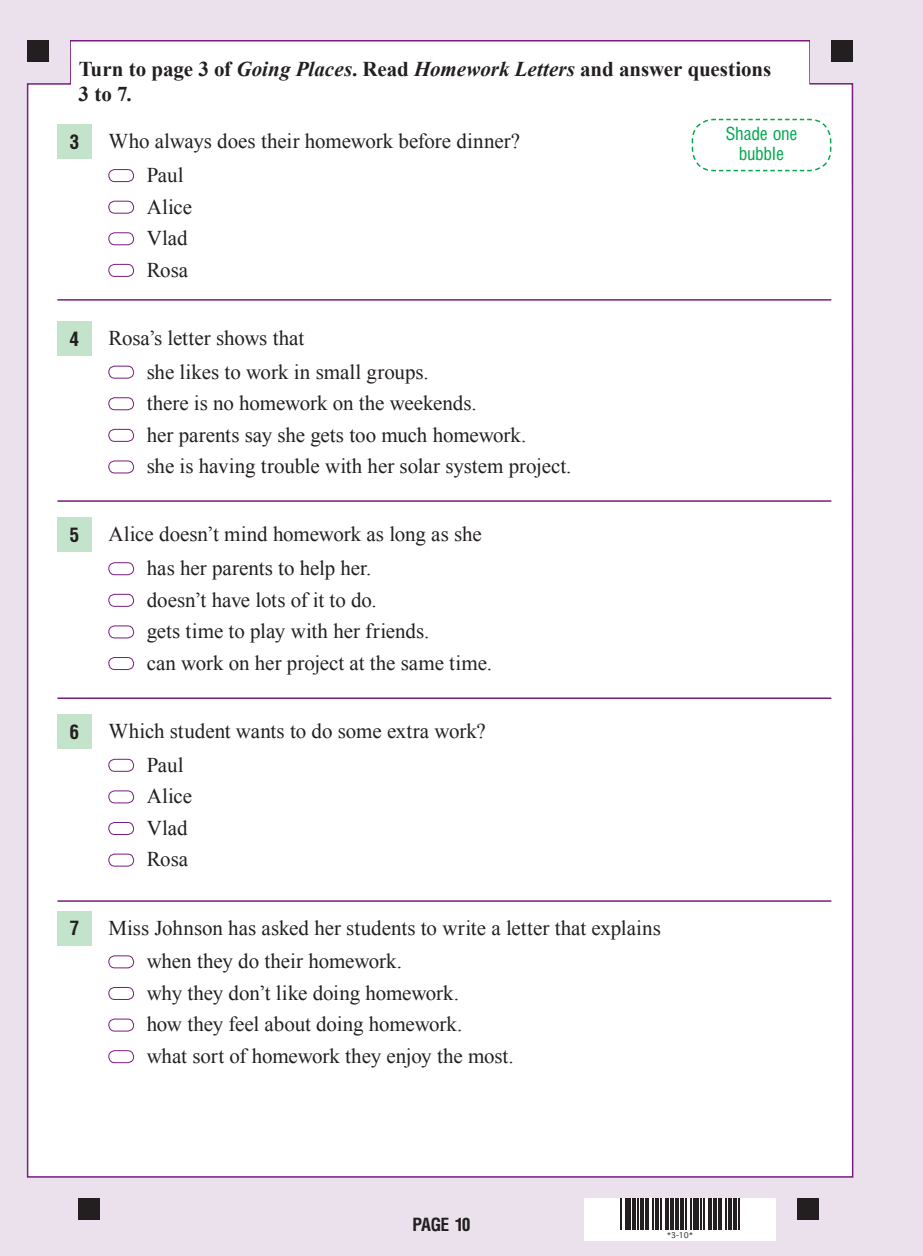
<style>
.page{position:relative;width:923px;height:1256px;background:#fff}
.page>*{position:absolute;margin:0;border:0;box-sizing:border-box;transform-origin:0 0}
.t1{font:21px/31.7px "Times New Roman";letter-spacing:-.005em;color:#231f20}
.t2{font:700 21px/25.2px "Times New Roman";letter-spacing:-.005em;color:#231f20}
.t3{font:700 18px "Hallmarke Cond";color:#231f20}
.t4{font:16.5px/19.8px "Hallmarke Cond";color:#00a94e;text-align:center}
.t5{font:700 16.5px "Hallmarke Cond";letter-spacing:-.015em;color:#231f20}
.t6{font:7.5px "Geneva";color:#231f20}
.s1{font-style:italic}
</style>
<div class="page">
<div style="left:0;top:0;width:923px;height:1255px;background:#eae1ed"></div>
<div style="left:26px;top:40px;width:828px;height:1137px;background:#fff"></div>
<div style="left:6px;top:20px;width:64px;height:63px;background:#eae1ed"></div>
<div style="left:28px;top:41px;width:21px;height:21px;background:#231f20"></div>
<div style="left:810px;top:19px;width:64px;height:64px;background:#eae1ed"></div>
<div style="left:831px;top:41px;width:22px;height:21px;background:#231f20"></div>
<div style="left:79px;top:1197px;width:21px;height:22px;background:#231f20"></div>
<div style="left:797px;top:1197px;width:21px;height:22px;background:#231f20"></div>
<div style="left:57px;top:125px;width:34px;height:34px;background:#c3e3ca"></div>
<div style="left:109px;top:169px;width:25px;height:12px;background:#fff;border-radius:6px"></div>
<div style="left:108px;top:169px;width:26px;height:13px;border:1px solid #781d7d;border-radius:6px"></div>
<div style="left:109px;top:201px;width:25px;height:12px;background:#fff;border-radius:6px"></div>
<div style="left:108px;top:201px;width:26px;height:12px;border:1px solid #781d7d;border-radius:6px"></div>
<div style="left:109px;top:233px;width:25px;height:12px;background:#fff;border-radius:6px"></div>
<div style="left:108px;top:232px;width:26px;height:13px;border:1px solid #781d7d;border-radius:6px"></div>
<div style="left:109px;top:264px;width:25px;height:12px;background:#fff;border-radius:6px"></div>
<div style="left:108px;top:264px;width:26px;height:13px;border:1px solid #781d7d;border-radius:6px"></div>
<div style="left:57px;top:321px;width:34px;height:34px;background:#c3e3ca"></div>
<div style="left:109px;top:366px;width:25px;height:12px;background:#fff;border-radius:6px"></div>
<div style="left:108px;top:365px;width:26px;height:13px;border:1px solid #781d7d;border-radius:6px"></div>
<div style="left:109px;top:397px;width:25px;height:12px;background:#fff;border-radius:6px"></div>
<div style="left:108px;top:397px;width:26px;height:13px;border:1px solid #781d7d;border-radius:6px"></div>
<div style="left:109px;top:429px;width:25px;height:12px;background:#fff;border-radius:6px"></div>
<div style="left:108px;top:429px;width:26px;height:12px;border:1px solid #781d7d;border-radius:6px"></div>
<div style="left:109px;top:461px;width:25px;height:12px;background:#fff;border-radius:6px"></div>
<div style="left:108px;top:460px;width:26px;height:13px;border:1px solid #781d7d;border-radius:6px"></div>
<div style="left:57px;top:517px;width:34px;height:34px;background:#c3e3ca"></div>
<div style="left:109px;top:562px;width:25px;height:12px;background:#fff;border-radius:6px"></div>
<div style="left:108px;top:562px;width:26px;height:13px;border:1px solid #781d7d;border-radius:6px"></div>
<div style="left:109px;top:594px;width:25px;height:12px;background:#fff;border-radius:6px"></div>
<div style="left:108px;top:593px;width:26px;height:13px;border:1px solid #781d7d;border-radius:6px"></div>
<div style="left:109px;top:625px;width:25px;height:12px;background:#fff;border-radius:6px"></div>
<div style="left:108px;top:625px;width:26px;height:13px;border:1px solid #781d7d;border-radius:6px"></div>
<div style="left:109px;top:657px;width:25px;height:12px;background:#fff;border-radius:6px"></div>
<div style="left:108px;top:657px;width:26px;height:12px;border:1px solid #781d7d;border-radius:6px"></div>
<div style="left:57px;top:714px;width:34px;height:34px;background:#c3e3ca"></div>
<div style="left:109px;top:759px;width:25px;height:12px;background:#fff;border-radius:6px"></div>
<div style="left:108px;top:758px;width:26px;height:13px;border:1px solid #781d7d;border-radius:6px"></div>
<div style="left:109px;top:790px;width:25px;height:12px;background:#fff;border-radius:6px"></div>
<div style="left:108px;top:790px;width:26px;height:13px;border:1px solid #781d7d;border-radius:6px"></div>
<div style="left:109px;top:822px;width:25px;height:12px;background:#fff;border-radius:6px"></div>
<div style="left:108px;top:821px;width:26px;height:13px;border:1px solid #781d7d;border-radius:6px"></div>
<div style="left:109px;top:853px;width:25px;height:12px;background:#fff;border-radius:6px"></div>
<div style="left:108px;top:853px;width:26px;height:13px;border:1px solid #781d7d;border-radius:6px"></div>
<div style="left:57px;top:910px;width:34px;height:34px;background:#c3e3ca"></div>
<div style="left:109px;top:955px;width:25px;height:12px;background:#fff;border-radius:6px"></div>
<div style="left:108px;top:955px;width:26px;height:12px;border:1px solid #781d7d;border-radius:6px"></div>
<div style="left:109px;top:987px;width:25px;height:12px;background:#fff;border-radius:6px"></div>
<div style="left:108px;top:986px;width:26px;height:13px;border:1px solid #781d7d;border-radius:6px"></div>
<div style="left:109px;top:1018px;width:25px;height:12px;background:#fff;border-radius:6px"></div>
<div style="left:108px;top:1018px;width:26px;height:13px;border:1px solid #781d7d;border-radius:6px"></div>
<div style="left:109px;top:1050px;width:25px;height:12px;background:#fff;border-radius:6px"></div>
<div style="left:108px;top:1049px;width:26px;height:13px;border:1px solid #781d7d;border-radius:6px"></div>
<svg style="left:691px;top:118px;width:141px;height:54px"></svg>
<hr style="left:57px;top:299px;width:774px;height:1px;background:#781d7d">
<hr style="left:57px;top:500px;width:774px;height:1px;background:#781d7d">
<hr style="left:57px;top:697px;width:774px;height:1px;background:#781d7d">
<hr style="left:57px;top:900px;width:774px;height:1px;background:#781d7d">
<div style="left:585px;top:1197px;width:191px;height:43px;background:#fff"></div>
<hr style="left:620px;top:1198px;width:1px;height:31px;background:#231f20">
<hr style="left:625px;top:1198px;width:1px;height:31px;background:#231f20">
<hr style="left:627px;top:1198px;width:4px;height:31px;background:#231f20">
<hr style="left:632px;top:1198px;width:4px;height:31px;background:#231f20">
<hr style="left:638px;top:1198px;width:1px;height:31px;background:#231f20">
<hr style="left:640px;top:1198px;width:4px;height:31px;background:#231f20">
<hr style="left:645px;top:1198px;width:4px;height:31px;background:#231f20">
<hr style="left:653px;top:1198px;width:1px;height:31px;background:#231f20">
<hr style="left:655px;top:1198px;width:1px;height:31px;background:#231f20">
<hr style="left:658px;top:1198px;width:1px;height:31px;background:#231f20">
<hr style="left:660px;top:1198px;width:1px;height:31px;background:#231f20">
<hr style="left:665px;top:1198px;width:1px;height:31px;background:#231f20">
<hr style="left:668px;top:1198px;width:1px;height:31px;background:#231f20">
<hr style="left:670px;top:1198px;width:4px;height:31px;background:#231f20">
<hr style="left:675px;top:1198px;width:4px;height:31px;background:#231f20">
<hr style="left:680px;top:1198px;width:4px;height:31px;background:#231f20">
<hr style="left:685px;top:1198px;width:2px;height:31px;background:#231f20">
<hr style="left:690px;top:1198px;width:2px;height:31px;background:#231f20">
<hr style="left:693px;top:1198px;width:1px;height:31px;background:#231f20">
<hr style="left:695px;top:1198px;width:4px;height:31px;background:#231f20">
<hr style="left:700px;top:1198px;width:2px;height:31px;background:#231f20">
<hr style="left:703px;top:1198px;width:1px;height:31px;background:#231f20">
<hr style="left:708px;top:1198px;width:4px;height:31px;background:#231f20">
<hr style="left:713px;top:1198px;width:4px;height:31px;background:#231f20">
<hr style="left:718px;top:1198px;width:1px;height:31px;background:#231f20">
<hr style="left:721px;top:1198px;width:1px;height:31px;background:#231f20">
<hr style="left:726px;top:1198px;width:1px;height:31px;background:#231f20">
<hr style="left:728px;top:1198px;width:4px;height:31px;background:#231f20">
<hr style="left:733px;top:1198px;width:4px;height:31px;background:#231f20">
<hr style="left:738px;top:1198px;width:1px;height:31px;background:#231f20">
<p class="t2" style="left:79px;top:57px;width:694px">Turn to page 3 of <span class="s1">Going Places</span>. Read <span class="s1">Homework Letters</span> and answer questions<br>3 to 7.</p>
<p class="t3" style="left:69px;top:134px;width:11px">3</p>
<p class="t1" style="left:147px;top:124px;width:375px;line-height:33.8px;text-indent:-38px">Who always does their homework before dinner?<br>Paul</p>
<p class="t1" style="left:147px;top:190px;width:47px">Alice<br>Vlad<br>Rosa</p>
<p class="t3" style="left:69px;top:331px;width:12px">4</p>
<p class="t1" style="left:147px;top:321px;width:284px;line-height:33.8px;text-indent:-38px">Rosa’s letter shows that<br>she likes to work in small groups.</p>
<p class="t1" style="left:147px;top:387px;width:426px">there is no homework on the weekends.<br>her parents say she gets too much homework.<br>she is having trouble with her solar system project.</p>
<p class="t3" style="left:69px;top:527px;width:11px">5</p>
<p class="t1" style="left:147px;top:517px;width:336px;line-height:33.8px;text-indent:-38px">Alice doesn’t mind homework as long as she has her parents to help her.</p>
<p class="t1" style="left:147px;top:583px;width:347px">doesn’t have lots of it to do.<br>gets time to play with her friends.<br>can work on her project at the same time.</p>
<p class="t3" style="left:70px;top:724px;width:11px">6</p>
<p class="t1" style="left:147px;top:713px;width:341px;line-height:33.8px;text-indent:-38px">Which student wants to do some extra work?<br>Paul</p>
<p class="t1" style="left:147px;top:780px;width:47px">Alice<br>Vlad<br>Rosa</p>
<p class="t3" style="left:69px;top:920px;width:11px">7</p>
<p class="t1" style="left:147px;top:910px;width:516px;line-height:33.8px;text-indent:-38px">Miss Johnson has asked her students to write a letter that explains when they do their homework.</p>
<p class="t1" style="left:147px;top:976px;width:368px">why they don’t like doing homework.<br>how they feel about doing homework.<br>what sort of homework they enjoy the most.</p>
<p class="t4" style="left:726px;top:125px;width:73px">Shade one bubble</p>
<p class="t5" style="left:412px;top:1217px;width:60px">PAGE 10</p>
<p class="t6" style="left:667px;top:1230px;width:27px">*3-10*</p>
</div>
